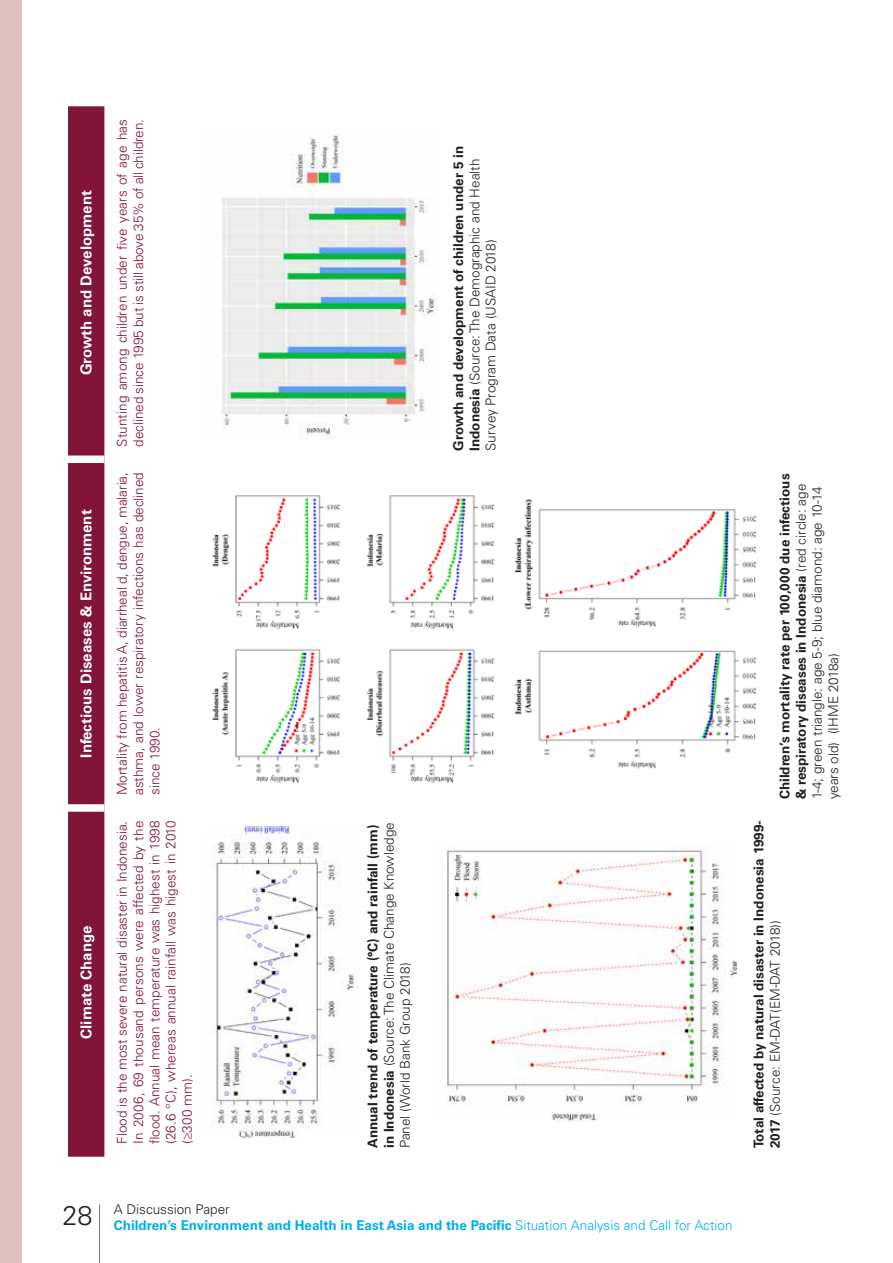
<style>
.page{position:relative;width:893px;height:1263px;background:#fff}
.page>*{position:absolute;margin:0;border:0;box-sizing:border-box;transform-origin:0 0}
.Table-head_annexs{font:700 15px "Univers LT Std";color:#fff}
.Table-body_annexs{font:300 13.5px/16.2px "Univers LT Std";color:#821339;text-align:justify}
.Table-body{font:300 13.5px/16.2px "Univers LT Std";color:#231f20}
.t1{font:700 13.5px/16.2px "Univers LT Std";color:#00aeef}
.Table-body-2{font:700 13.5px/16.2px "Univers LT Std";color:#231f20}
.s1{font-weight:700}
.s2{font-weight:300}
.s3{font-weight:300;font-size:27px;color:#231f20}
.s4{font-weight:300;color:#231f20}
</style>
<div class="page">
<hr style="left:99px;top:1204px;width:1px;height:59px;background:#787779">
<div style="left:68px;top:106px;width:36px;height:1051px;background:#821339"></div>
<div style="left:68px;top:804px;width:36px;height:8px;background:#fff"></div>
<div style="left:68px;top:455px;width:36px;height:8px;background:#fff"></div>
<img style="left:211px;top:827px;width:147px;height:311px">
<img style="left:212px;top:495px;width:283px;height:288px">
<img style="left:514px;top:499px;width:243px;height:270px">
<img style="left:221px;top:135px;width:217px;height:304px">
<img style="left:446px;top:845px;width:291px;height:277px">
<div style="left:0;top:0;width:21px;height:1263px;background:#dcc1c0"></div>
<p class="Table-head_annexs" style="left:78px;top:375px;width:186px;rotate:-90deg">Growth and Development</p>
<p class="Table-head_annexs" style="left:78px;top:758px;width:249px;rotate:-90deg">Infectious Diseases &amp; Environment</p>
<p class="Table-head_annexs" style="left:78px;top:1039px;width:114px;rotate:-90deg">Climate Change</p>
<p class="Table-body_annexs" style="left:114px;top:446px;width:329px;rotate:-90deg">Stunting among children under five years of age has declined since 1995 but is still above 35% of all children.</p>
<p class="Table-body_annexs" style="left:114px;top:795px;width:325px;rotate:-90deg">Mortality from hepatitis A, diarrheal d, dengue, malaria, asthma, and lower respiratory infections has declined since 1990.</p>
<p class="Table-body_annexs" style="left:114px;top:1144px;width:325px;rotate:-90deg">Flood is the most severe natural disaster in Indonesia.<br>In 2006, 69 thousand persons were affected by the flood. Annual mean temperature was highest in 1998 (26.6 °C), whereas annual rainfall was higest in 2010 (≥300 mm).</p>
<p class="Table-body" style="left:450px;top:451px;width:306px;rotate:-90deg"><span class="s1">Growth and development of children under 5 in<br>Indonesia</span> (Source: The Demographic and Health<br>Survey Program Data (USAID 2018)</p>
<p class="Table-body" style="left:777px;top:799px;width:327px;rotate:-90deg"><span class="s1">Children’s mortality rate per 100,000 due infectious &amp; respiratory diseases in Indonesia</span> (red circle: age 1-4; green triangle: age 5-9; blue diamond: age 10-14 years old) (IHME 2018a)</p>
<p class="Table-body" style="left:365px;top:1148px;width:327px;rotate:-90deg"><span class="s1">Annual trend of temperature (°C) and rainfall (mm) in Indonesia</span> (Source: The Climate Change Knowledge<br>Panel (World Bank Group 2018)</p>
<p class="Table-body-2" style="left:751px;top:1148px;width:329px;rotate:-90deg">Total affected by natural disaster in Indonesia 1999-<br>2017 <span class="s2">(Source: EM-DAT(EM-DAT 2018))</span></p>
<p class="t1" style="left:114px;top:1201px;width:620px;text-indent:-51px"><span class="s3">28</span> <span class="s4">A Discussion Paper<br></span>Children’s Environment and Health in East Asia and the Pacific <span class="s2">Situation Analysis and Call for Action</span></p>
</div>
